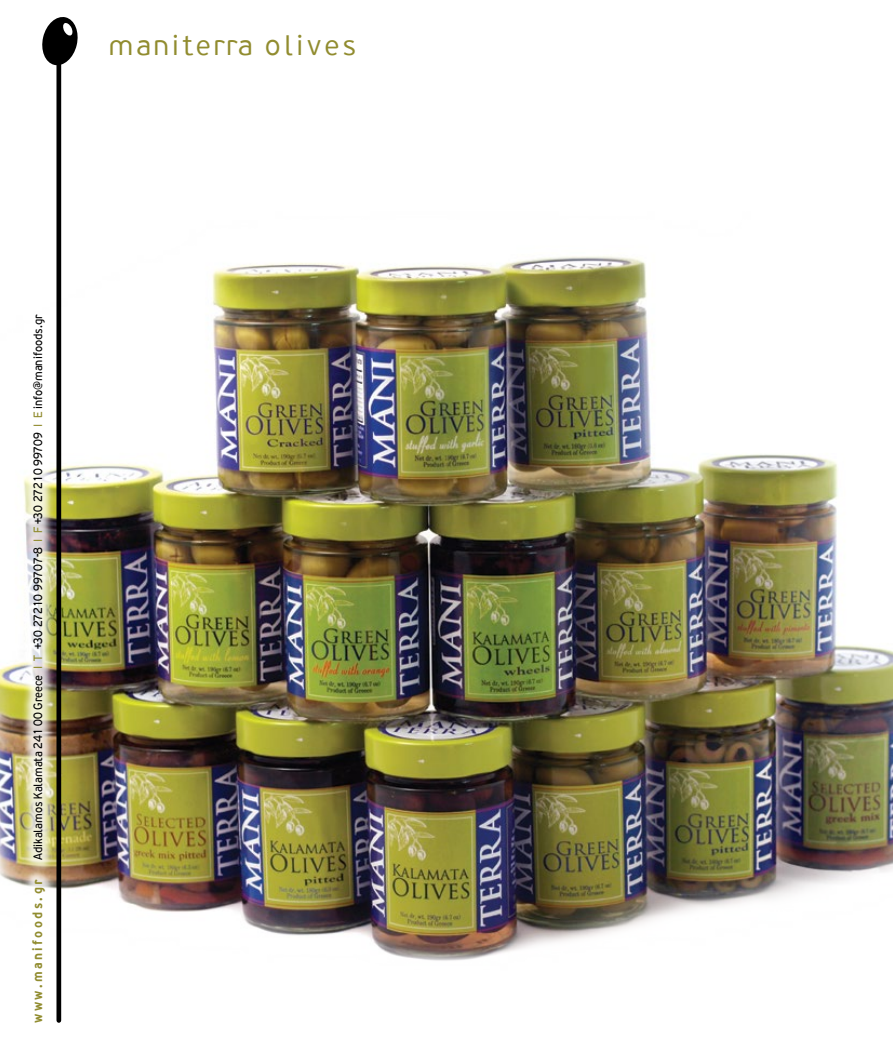
<style>
.page{position:relative;width:893px;height:1063px;background:#fff}
.page>*{position:absolute;margin:0;border:0;box-sizing:border-box;transform-origin:0 0}
.t1{font:300 28.05px "PF Traffic";letter-spacing:.1em;color:#918c2f}
.t2{font:700 13.5px "PF Traffic";letter-spacing:.2em;color:#918c2f;scale:.9 1}
.t3{font:12px "PF Traffic";color:#000;scale:.9 1}
.s1{color:#918c2f}
</style>
<div class="page">
<img style="left:0;top:212px;width:893px;height:758px">
<div style="left:56px;top:57px;width:5px;height:963px;background:#000"></div>
<svg style="left:42px;top:17px;width:36px;height:50px"></svg>
<div style="left:19px;top:301px;width:39px;height:734px;background:#fff;opacity:.8"></div>
<h1 class="t1" style="left:109px;top:29px;width:249px">maniterra olives</h1>
<p class="t3" style="left:31px;top:860px;width:608px;rotate:-90deg">Adikalamos Kalamata 241 00 Greece <span class="s1">I T</span> +30 27210 99707-8 <span class="s1">I F</span> +30 27210 99709 <span class="s1">I E</span> info@manifoods.gr</p>
<p class="t2" style="left:29px;top:1023px;width:161px;rotate:-90deg">www.manifoods.gr</p>
</div>
